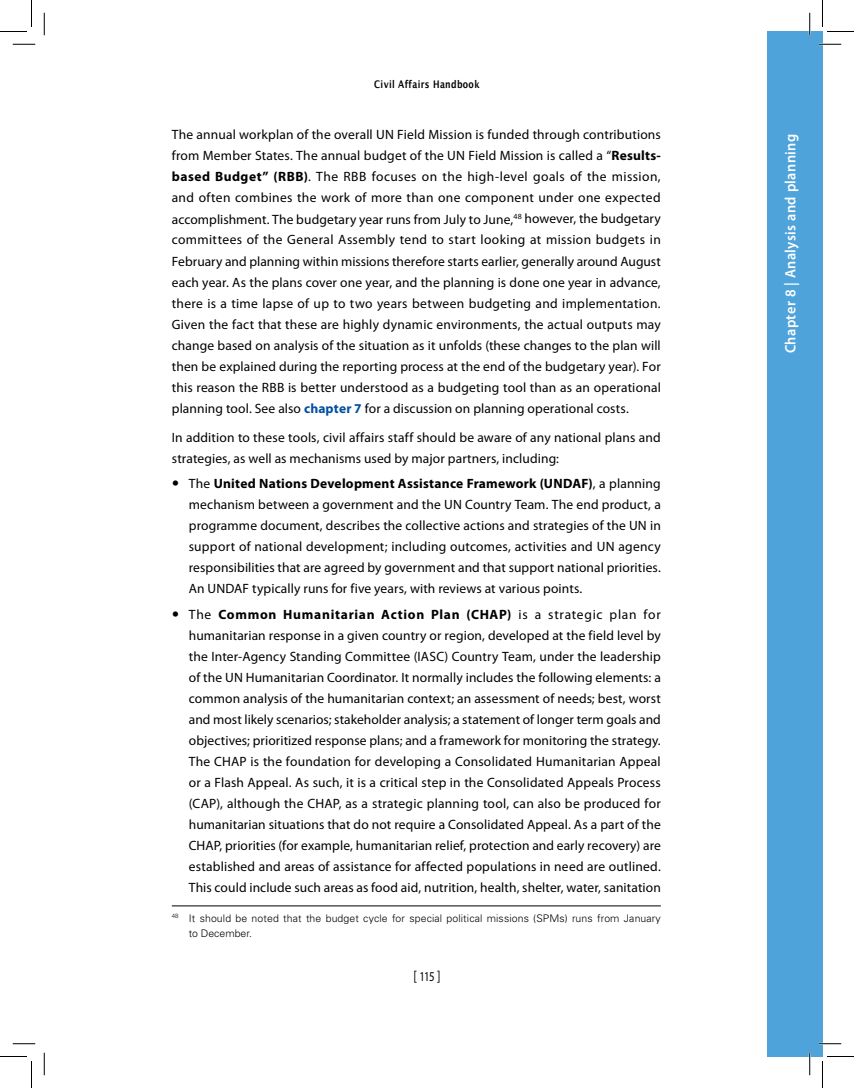
<style>
.page{position:relative;width:854px;height:1088px;background:#fff}
.page>*{position:absolute;margin:0;border:0;box-sizing:border-box;transform-origin:0 0}
.t1{font:600 15px "Myriad Pro";letter-spacing:.03em;color:#fff;scale:.95 1}
.t2{font:13.5px/21px "Myriad Pro";letter-spacing:.01em;color:#000;text-align:justify}
.t3{font:13.5px "Myriad Pro";letter-spacing:.01em;color:#000;scale:.8 1}
.t4{font:300 10.5px/15.8px "Univers";letter-spacing:.01em;color:#000}
.t5{font:700 10.5px "Lucida Grande";letter-spacing:.04em;color:#000;scale:.8 1}
.s1{font-weight:700}
.s2{font-weight:700;color:#034ea2}
.s3{font-size:15px}
</style>
<div class="page">
<div style="left:767px;top:32px;width:55px;height:1024px;background:#4ea3da"></div>
<hr style="left:172px;top:905px;width:489px;height:1px;background:#000">
<hr style="left:819px;top:43px;width:22px;height:2px;background:#fff">
<hr style="left:809px;top:13px;width:2px;height:22px;background:#fff">
<hr style="left:809px;top:1052px;width:2px;height:23px;background:#fff">
<svg style="left:13px;top:44px;width:22px;height:1px"></svg>
<svg style="left:819px;top:44px;width:22px;height:1px"></svg>
<svg style="left:13px;top:1043px;width:22px;height:1px"></svg>
<svg style="left:819px;top:1043px;width:22px;height:1px"></svg>
<svg style="left:44px;top:13px;width:1px;height:22px"></svg>
<svg style="left:44px;top:1052px;width:1px;height:23px"></svg>
<svg style="left:809px;top:13px;width:1px;height:22px"></svg>
<svg style="left:809px;top:1052px;width:1px;height:23px"></svg>
<svg style="left:0;top:0;width:32px;height:32px"></svg>
<svg style="left:0;top:1056px;width:32px;height:32px"></svg>
<svg style="left:822px;top:0;width:32px;height:32px"></svg>
<svg style="left:822px;top:1056px;width:32px;height:32px"></svg>
<p class="t5" style="left:374px;top:75px;width:133px">Civil Affairs Handbook</p>
<p class="t2" style="left:172px;top:124px;width:491px">The annual workplan of the overall UN Field Mission is funded through contributions from Member States. The annual budget of the UN Field Mission is called a “<span class="s1">Results&shy;based Budget” (RBB)</span>. The RBB focuses on the high-level goals of the mission, and often combines the work of more than one component under one expected accomplishment. The budgetary year runs from July to June,<sup>48</sup> however, the budgetary committees of the General Assembly tend to start looking at mission budgets in February and planning within missions therefore starts earlier, generally around August each year. As the plans cover one year, and the planning is done one year in advance, there is a time lapse of up to two years between budgeting and implementation.<br>Given the fact that these are highly dynamic environments, the actual outputs may change based on analysis of the situation as it unfolds (these changes to the plan will then be explained during the reporting process at the end of the budgetary year). For this reason the RBB is better understood as a budgeting tool than as an operational planning tool. See also <span class="s2">chapter 7</span> for a discussion on planning operational costs.</p>
<p class="t2" style="left:172px;top:427px;width:490px">In addition to these tools, civil affairs staff should be aware of any national plans and strategies, as well as mechanisms used by major partners, including:</p>
<p class="t2" style="left:189px;top:473px;width:473px">The <span class="s1">United Nations Development Assistance Framework (UNDAF)</span>, a planning mechanism between a government and the UN Country Team. The end product, a programme document, describes the collective actions and strategies of the UN in support of national development; including outcomes, activities and UN agency responsibilities that are agreed by government and that support national priorities.<br>An UNDAF typically runs for five years, with reviews at various points.</p>
<p class="t2" style="left:189px;top:603px;width:474px">The <span class="s1">Common Humanitarian Action Plan (CHAP)</span> is a strategic plan for humanitarian response in a given country or region, developed at the field level by the Inter-Agency Standing Committee (IASC) Country Team, under the leadership of the UN Humanitarian Coordinator. It normally includes the following elements: a common analysis of the humanitarian context; an assessment of needs; best, worst and most likely scenarios; stakeholder analysis; a statement of longer term goals and objectives; prioritized response plans; and a framework for monitoring the strategy.<br>The CHAP is the foundation for developing a Consolidated Humanitarian Appeal or a Flash Appeal. As such, it is a critical step in the Consolidated Appeals Process (CAP), although the CHAP, as a strategic planning tool, can also be produced for humanitarian situations that do not require a Consolidated Appeal. As a part of the CHAP, priorities (for example, humanitarian relief, protection and early recovery) are established and areas of assistance for affected populations in need are outlined.<br>This could include such areas as food aid, nutrition, health, shelter, water, sanitation</p>
<p class="t4" style="left:189px;top:910px;width:473px;text-indent:-17px"><sup>48</sup> It should be noted that the budget cycle for special political missions (SPMs) runs from January to December.</p>
<p class="t3" style="left:413px;top:967px;width:35px"><span class="s3">[</span> 115 <span class="s3">]</span></p>
<p class="t1" style="left:781px;top:353px;width:233px;rotate:-90deg">Chapter 8 | Analysis and planning</p>
</div>
